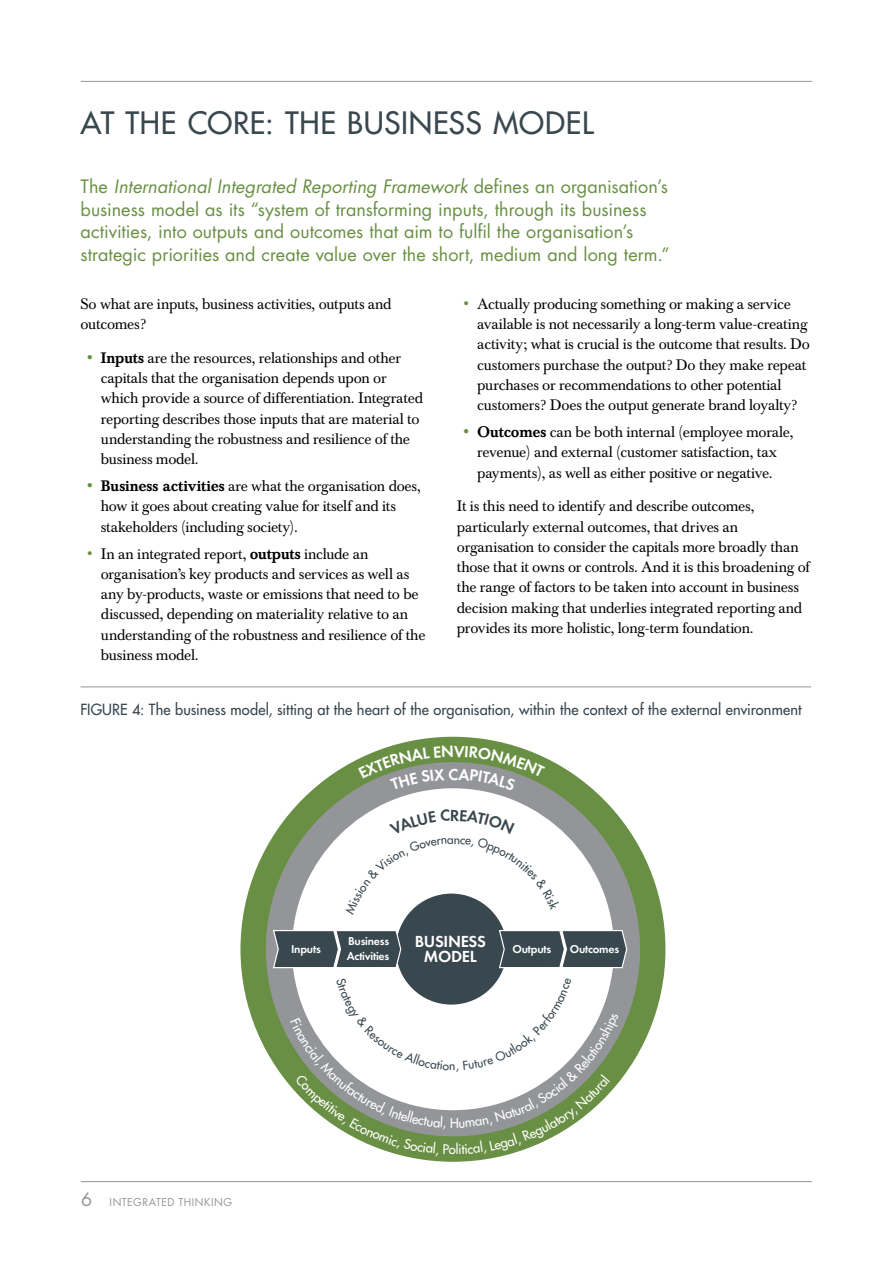
<style>
.page{position:relative;width:893px;height:1263px;background:#fff}
.page>*{position:absolute;margin:0;border:0;box-sizing:border-box;transform-origin:0 0}
.t1{font:500 30px "Futura Std";letter-spacing:.025em;color:#39474f}
.t2{font:18px/22.5px "Futura Std";letter-spacing:.005em;color:#688f43}
.t3{font:600 16.65px/15.5px "Futura";letter-spacing:-.02em;color:#fff;text-align:center}
.t4{font:15px/20.2px "Baskerville BE";letter-spacing:-.015em;color:#000}
.t5{font:500 15px "Futura Std";letter-spacing:.005em;color:#39474f}
.t6{font:13.05px "Futura";color:#fff}
.t7{font:600 11.85px/15.5px "Futura";letter-spacing:-.02em;color:#fff}
.t8{font:10.5px "Futura Std";letter-spacing:.05em;color:#939598}
.s1{font-style:italic}
.s2{font-weight:500;font-size:16.5px;color:#688f43}
.s3{font-weight:500}
.s4{font-size:16.5px;color:#688f43}
.s5{font-size:18px}
</style>
<div class="page">
<hr style="left:81px;top:81px;width:731px;height:1px;background:#939598">
<hr style="left:81px;top:1181px;width:731px;height:1px;background:#939598">
<div style="left:240px;top:737px;width:425px;height:425px;background:#688f43;border-radius:50%"></div>
<div style="left:266px;top:762px;width:374px;height:374px;background:#939598;border-radius:50%"></div>
<div style="left:292px;top:788px;width:322px;height:322px;background:#fff;border-radius:50%"></div>
<div style="left:396px;top:893px;width:111px;height:111px;background:#39474f;border-radius:50%"></div>
<svg style="left:273px;top:929px;width:129px;height:40px"></svg>
<svg style="left:499px;top:929px;width:129px;height:40px"></svg>
<hr style="left:81px;top:686px;width:730px;height:1px;background:#939598">
<svg style="left:358px;top:745px;width:187px;height:45px"></svg>
<svg style="left:290px;top:977px;width:330px;height:179px"></svg>
<svg style="left:344px;top:809px;width:216px;height:106px"></svg>
<h1 class="t1" style="left:81px;top:104px;width:514px">At the core: the business model</h1>
<p class="t2" style="left:81px;top:176px;width:590px">The <span class="s1">International Integrated Reporting Framework</span> defines an organisation’s business model as its “system of transforming inputs, through its business activities, into outputs and outcomes that aim to fulfil the organisation’s strategic priorities and create value over the short, medium and long term.”</p>
<p class="t4" style="left:81px;top:294px;width:313px">So what are inputs, business activities, outputs and outcomes?</p>
<p class="t4" style="left:101px;top:348px;width:324px;text-indent:-14px"><span class="s2">•</span> <span class="s3">Inputs</span> are the resources, relationships and other capitals that the organisation depends upon or which provide a source of differentiation. Integrated reporting describes those inputs that are material to understanding the robustness and resilience of the business model.</p>
<p class="t4" style="left:101px;top:476px;width:322px;text-indent:-14px"><span class="s2">•</span> <span class="s3">Business activities</span> are what the organisation does, how it goes about creating value for itself and its stakeholders (including society).</p>
<p class="t4" style="left:101px;top:544px;width:326px;text-indent:-14px"><span class="s4">•</span> In an integrated report, <span class="s3">outputs</span> include an organisation’s key products and services as well as any by-products, waste or emissions that need to be discussed, depending on materiality relative to an understanding of the robustness and resilience of the business model.</p>
<p class="t4" style="left:477px;top:294px;width:334px;text-indent:-14px"><span class="s4">•</span> Actually producing something or making a service available is not necessarily a long-term value-creating activity; what is crucial is the outcome that results. Do customers purchase the output? Do they make repeat purchases or recommendations to other potential customers? Does the output generate brand loyalty?</p>
<p class="t4" style="left:464px;top:422px;width:331px;text-align:center"><span class="s2">•</span> <span class="s3">Outcomes</span> can be both internal (employee morale, revenue) and external (customer satisfaction, tax payments), as well as either positive or negative.</p>
<p class="t4" style="left:457px;top:496px;width:354px">It is this need to identify and describe outcomes, particularly external outcomes, that drives an organisation to consider the capitals more broadly than those that it owns or controls. And it is this broadening of the range of factors to be taken into account in business decision making that underlies integrated reporting and provides its more holistic, long-term foundation.</p>
<p class="t5" style="left:81px;top:700px;width:723px">Figure 4: The business model, sitting at the heart of the organisation, within the context of the external environment</p>
<p class="t3" style="left:415px;top:933px;width:73px">BUSINESS<br>MODEL</p>
<p class="t7" style="left:291px;top:941px;width:31px">Inputs</p>
<p class="t7" style="left:347px;top:933px;width:44px">Business<br>Activities</p>
<p class="t7" style="left:513px;top:941px;width:40px">Outputs</p>
<p class="t7" style="left:570px;top:941px;width:51px">Outcomes</p>
<p class="t6" style="left:450px;top:1114px;width:10px">H</p>
<p class="t8" style="left:81px;top:1195px;width:153px"><span class="s5">6</span> INTEGRATED THINKING</p>
<p class="t6" style="left:449px;top:1141px;width:9px">o</p>
</div>
